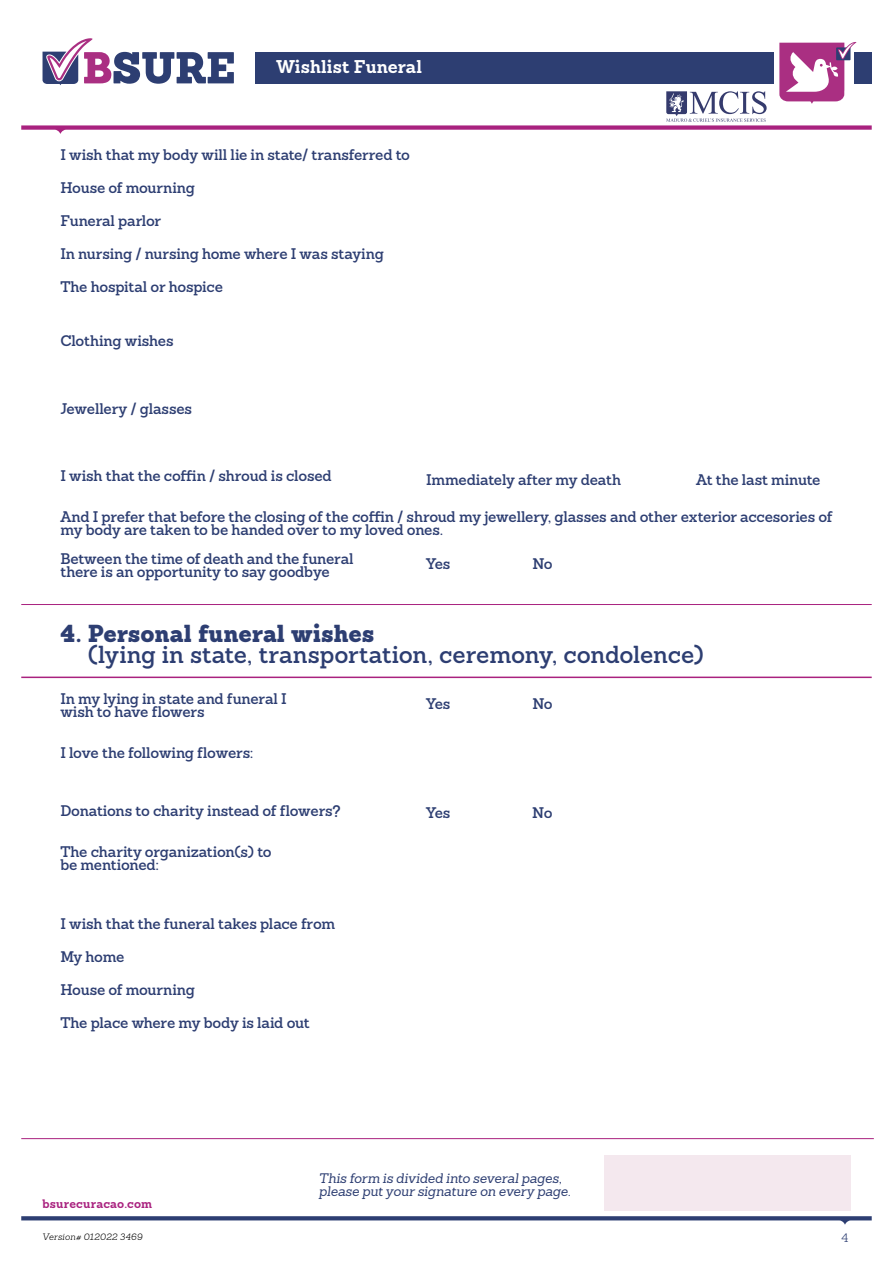
<style>
.page{position:relative;width:893px;height:1263px;background:#fff}
.page>*{position:absolute;margin:0;border:0;box-sizing:border-box;transform-origin:0 0}
.t1{font:600 24px "Sanchez";letter-spacing:-.005em;color:#2d3e72}
.t2{font:900 24px "Sanchez";color:#2d3e72}
.t3{font:700 18px "Sanchez";letter-spacing:.005em;color:#fff}
.t4{font:600 15px/13.5px "Sanchez";letter-spacing:-.01em;color:#2d3e72}
.t5{font:italic 13.5px/13.5px "Sanchez";letter-spacing:-.015em;color:#2d3e72}
.t6{font:700 12px "Sanchez";letter-spacing:.015em;color:#a9227f}
.t7{font:300 12px "Sanchez";color:#2d3e72}
.t8{font:italic 300 9px "Sanchez";letter-spacing:.025em;color:#000}
</style>
<div class="page">
<svg style="left:21px;top:1216px;width:851px;height:9px"></svg>
<svg style="left:21px;top:38px;width:851px;height:96px"></svg>
<hr style="left:21px;top:604px;width:851px;height:1px;background:#a9227f">
<hr style="left:21px;top:677px;width:851px;height:1px;background:#a9227f">
<div style="left:604px;top:1155px;width:246px;height:56px;background:#f4e8ee"></div>
<hr style="left:21px;top:1138px;width:853px;height:1px;background:#a9227f">
<p class="t3" style="left:276px;top:54px;width:147px">Wishlist Funeral</p>
<p class="t4" style="left:60px;top:148px;width:351px">I wish that my body will lie in state/ transferred to</p>
<p class="t4" style="left:60px;top:181px;width:136px">House of mourning</p>
<p class="t4" style="left:60px;top:214px;width:102px">Funeral parlor</p>
<p class="t4" style="left:60px;top:247px;width:325px">In nursing / nursing home where I was staying</p>
<p class="t4" style="left:60px;top:280px;width:164px">The hospital or hospice</p>
<p class="t4" style="left:60px;top:334px;width:115px">Clothing wishes</p>
<p class="t4" style="left:60px;top:401px;width:133px">Jewellery / glasses</p>
<p class="t4" style="left:60px;top:469px;width:273px">I wish that the coffin / shroud is closed</p>
<p class="t4" style="left:60px;top:509px;width:774px">And I prefer that before the closing of the coffin / shroud my jewellery, glasses and other exterior accesories of my body are taken to be handed over to my loved ones.</p>
<p class="t4" style="left:60px;top:551px;width:295px">Between the time of death and the funeral there is an opportunity to say goodbye</p>
<p class="t4" style="left:426px;top:473px;width:196px">Immediately after my death</p>
<p class="t4" style="left:696px;top:473px;width:126px">At the last minute</p>
<p class="t4" style="left:426px;top:556px;width:26px">Yes</p>
<p class="t4" style="left:532px;top:556px;width:22px">No</p>
<h1 class="t2" style="left:60px;top:617px;width:316px">4. Personal funeral wishes</h1>
<h1 class="t1" style="left:88px;top:638px;width:618px">(lying in state, transportation, ceremony, condolence)</h1>
<p class="t4" style="left:60px;top:691px;width:228px">In my lying in state and funeral I wish to have flowers</p>
<p class="t4" style="left:60px;top:745px;width:195px">I love the following flowers:</p>
<p class="t4" style="left:426px;top:697px;width:26px">Yes</p>
<p class="t4" style="left:532px;top:697px;width:22px">No</p>
<p class="t4" style="left:60px;top:804px;width:282px">Donations to charity instead of flowers?</p>
<p class="t4" style="left:60px;top:844px;width:213px">The charity organization(s) to be mentioned:</p>
<p class="t4" style="left:60px;top:916px;width:276px">I wish that the funeral takes place from</p>
<p class="t4" style="left:60px;top:949px;width:66px">My home</p>
<p class="t4" style="left:60px;top:982px;width:136px">House of mourning</p>
<p class="t4" style="left:60px;top:1015px;width:251px">The place where my body is laid out</p>
<p class="t4" style="left:426px;top:805px;width:26px">Yes</p>
<p class="t4" style="left:532px;top:805px;width:22px">No</p>
<p class="t5" style="left:319px;top:1171px;width:253px">This form is divided into several pages, please put your signature on every page.</p>
<p class="t6" style="left:43px;top:1195px;width:111px">bsurecuracao.com</p>
<p class="t8" style="left:43px;top:1231px;width:102px">Version# 012022 3469</p>
<p class="t7" style="left:841px;top:1230px;width:9px">4</p>
</div>
